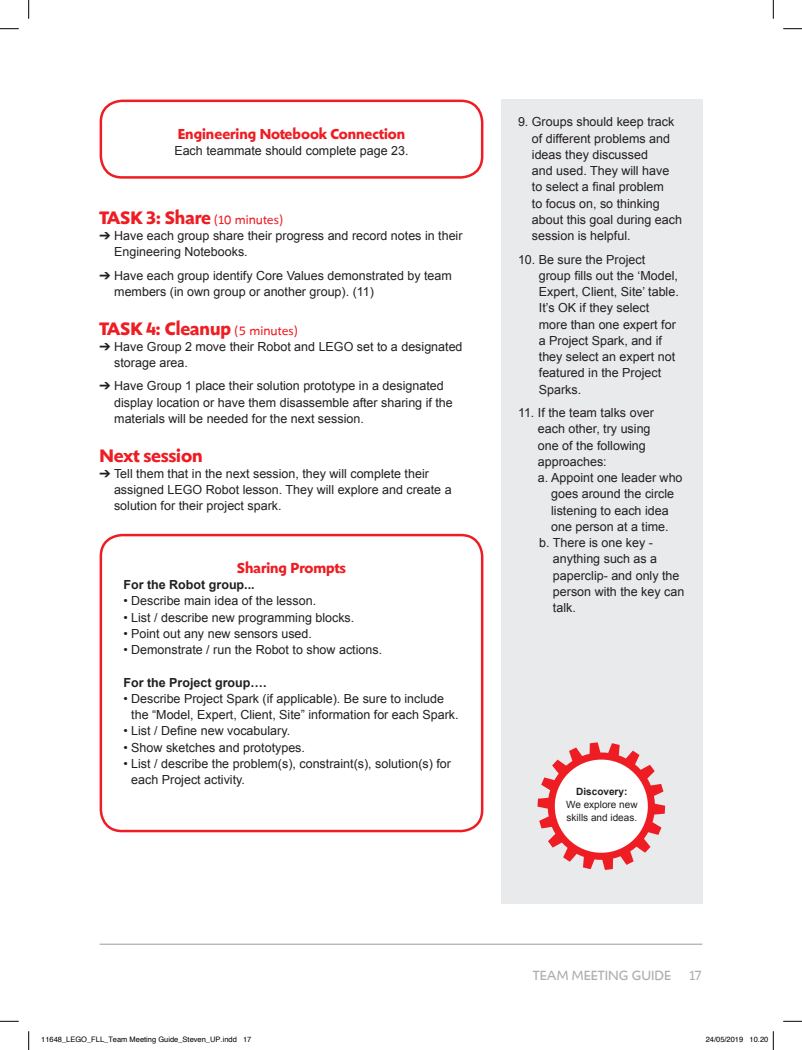
<style>
.page{position:relative;width:802px;height:1050px;background:#fff}
.page>*{position:absolute;margin:0;border:0;box-sizing:border-box;transform-origin:0 0}
.t1{font:700 18.75px "Shinn RR";color:#ee1d23}
.t2{font:700 15px "Shinn RR";color:#ee1d23}
.t3{font:13.75px "Shinn";color:#aeafb3}
.t4{font:12.5px/16.2px "Arial";color:#231f20}
.t5{font:700 12.5px "Arial";color:#231f20}
.t6{font:10px/13px "Arial";color:#231f20}
.t7{font:700 10px "Arial";color:#231f20}
.t8{font:7.5px "Helvetica";color:#000}
.s1{font-family:"Shinn";font-weight:400;font-size:12.5px}
</style>
<div class="page">
<hr style="left:100px;top:943px;width:602px;height:1px;background:#aeafb3">
<div style="left:100px;top:100px;width:383px;height:79px;border:2px solid #ee1d23;border-radius:21px"></div>
<div style="left:100px;top:534px;width:383px;height:298px;border:2px solid #ee1d23;border-radius:21px"></div>
<div style="left:501px;top:100px;width:201px;height:804px;background:#e9eaeb"></div>
<svg style="left:537px;top:742px;width:128px;height:128px"></svg>
<svg style="left:0;top:28px;width:19px;height:1px"></svg>
<svg style="left:783px;top:28px;width:18px;height:1px"></svg>
<svg style="left:0;top:1020px;width:19px;height:2px"></svg>
<svg style="left:783px;top:1020px;width:18px;height:2px"></svg>
<svg style="left:28px;top:0;width:1px;height:19px"></svg>
<svg style="left:28px;top:1031px;width:1px;height:18px"></svg>
<svg style="left:772px;top:0;width:2px;height:19px"></svg>
<svg style="left:772px;top:1031px;width:2px;height:18px"></svg>
<p class="t2" style="left:178px;top:125px;width:229px">Engineering Notebook Connection</p>
<p class="t4" style="left:174px;top:142px;width:236px">Each teammate should complete page 23.</p>
<h1 class="t1" style="left:100px;top:206px;width:185px">TASK 3: Share <span class="s1">(10 minutes)</span></h1>
<p class="t4" style="left:114px;top:227px;width:350px;text-indent:-15px">➔ Have each group share their progress and record notes in their<br>Engineering Notebooks.</p>
<p class="t4" style="left:114px;top:267px;width:339px;text-indent:-15px">➔ Have each group identify Core Values demonstrated by team members (in own group or another group). (11)</p>
<h1 class="t1" style="left:100px;top:317px;width:200px">TASK 4: Cleanup <span class="s1">(5 minutes)</span></h1>
<p class="t4" style="left:114px;top:338px;width:350px;text-indent:-15px">➔ Have Group 2 move their Robot and LEGO set to a designated storage area.</p>
<p class="t4" style="left:114px;top:378px;width:340px;text-indent:-15px">➔ Have Group 1 place their solution prototype in a designated display location or have them disassemble after sharing if the materials will be needed for the next session.</p>
<h1 class="t1" style="left:100px;top:444px;width:105px">Next session</h1>
<p class="t4" style="left:114px;top:465px;width:339px;text-indent:-14px">➔ Tell them that in the next session, they will complete their assigned LEGO Robot lesson. They will explore and create a solution for their project spark.</p>
<p class="t2" style="left:237px;top:559px;width:110px">Sharing Prompts</p>
<p class="t5" style="left:123px;top:576px;width:133px">For the Robot group...</p>
<p class="t4" style="left:123px;top:593px;width:194px">• Describe main idea of the lesson.</p>
<p class="t4" style="left:123px;top:609px;width:232px">• List / describe new programming blocks.</p>
<p class="t4" style="left:123px;top:625px;width:190px">• Point out any new sensors used.</p>
<p class="t4" style="left:123px;top:641px;width:260px">• Demonstrate / run the Robot to show actions.</p>
<p class="t5" style="left:123px;top:674px;width:145px">For the Project group….</p>
<p class="t4" style="left:131px;top:690px;width:329px;text-indent:-8px">• Describe Project Spark (if applicable). Be sure to include the “Model, Expert, Client, Site” information for each Spark.</p>
<p class="t4" style="left:123px;top:723px;width:168px">• List / Define new vocabulary.</p>
<p class="t4" style="left:123px;top:739px;width:183px">• Show sketches and prototypes.</p>
<p class="t4" style="left:131px;top:755px;width:321px;text-indent:-8px">• List / describe the problem(s), constraint(s), solution(s) for each Project activity.</p>
<p class="t4" style="left:532px;top:114px;width:152px;text-indent:-14px">9. Groups should keep track of different problems and ideas they discussed<br>and used. They will have to select a final problem<br>to focus on, so thinking about this goal during each session is helpful.</p>
<p class="t4" style="left:538px;top:251px;width:141px;text-indent:-21px">10. Be sure the Project group fills out the ‘Model,<br>Expert, Client, Site’ table.<br>It’s OK if they select more than one expert for a Project Spark, and if they select an expert not featured in the Project<br>Sparks.</p>
<p class="t4" style="left:518px;top:404px;width:137px">11. If the team talks over</p>
<p class="t4" style="left:538px;top:421px;width:114px">each other, try using</p>
<p class="t4" style="left:538px;top:437px;width:109px">one of the following</p>
<p class="t4" style="left:538px;top:453px;width:70px">approaches:</p>
<p class="t4" style="left:538px;top:469px;width:146px">a. Appoint one leader who</p>
<p class="t4" style="left:551px;top:486px;width:124px">goes around the circle</p>
<p class="t4" style="left:551px;top:502px;width:119px">listening to each idea</p>
<p class="t4" style="left:551px;top:518px;width:119px">one person at a time.</p>
<p class="t4" style="left:539px;top:534px;width:115px">b. There is one key -</p>
<p class="t4" style="left:553px;top:551px;width:106px">anything such as a</p>
<p class="t4" style="left:553px;top:567px;width:128px">paperclip- and only the</p>
<p class="t4" style="left:553px;top:583px;width:133px">person with the key can</p>
<p class="t4" style="left:553px;top:599px;width:24px">talk.</p>
<p class="t7" style="left:576px;top:785px;width:53px">Discovery:</p>
<p class="t6" style="left:566px;top:798px;width:73px">We explore new skills and ideas.</p>
<p class="t3" style="left:533px;top:966px;width:171px">TEAM MEETING GUIDE 17</p>
<p class="t8" style="left:41px;top:1034px;width:212px">11648_LEGO_FLL_Team Meeting Guide_Steven_UP.indd 17</p>
<p class="t8" style="left:705px;top:1034px;width:64px">24/05/2019 10.20</p>
</div>
